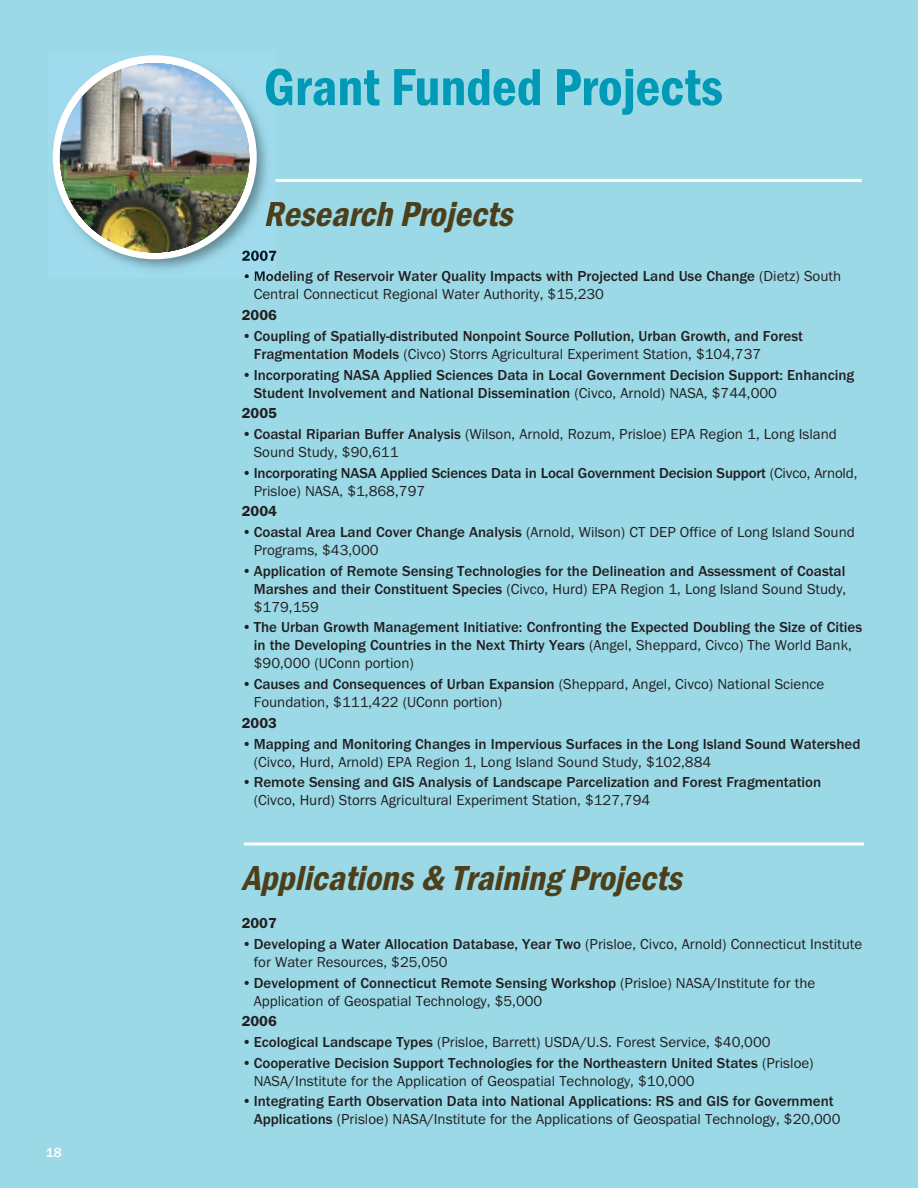
<style>
.page{position:relative;width:918px;height:1188px;background:#9bd9e7}
.page>*{position:absolute;margin:0;border:0;box-sizing:border-box;transform-origin:0 0}
.t1{font:600 condensed 54px "Franklin Gothic";color:#0099b6}
.t2{font:italic 600 condensed 36px "Franklin Gothic";color:#4c3f1a}
.t3{font:500 15px/18px "Franklin Gothic";color:#231f20}
.t4{font:15px/18px "Franklin Gothic";color:#231f20}
.t5{font:600 15px "Franklin Gothic";color:#231f20}
.t6{font:500 13.5px "Franklin Gothic";color:#fff}
.s1{font-weight:400}
.s2{font-weight:500}
</style>
<div class="page">
<hr style="left:244px;top:843px;width:620px;height:3px;background:#fff">
<img style="left:52px;top:55px;width:223px;height:223px">
<img style="left:266px;top:69px;width:9px;height:37px">
<img style="left:266px;top:202px;width:9px;height:25px">
<img style="left:242px;top:251px;width:33px;height:10px">
<svg style="left:245px;top:274px;width:4px;height:4px"></svg>
<img style="left:255px;top:271px;width:20px;height:7px">
<div style="left:53px;top:55px;width:204px;height:204px;background:#fff;border-radius:50%"></div>
<img style="left:59px;top:62px;width:191px;height:191px;border-radius:50%">
<hr style="left:276px;top:179px;width:586px;height:3px;background:#fff">
<p class="t6" style="left:46px;top:1144px;width:17px">18</p>
<h1 class="t1" style="left:264px;top:55px;width:461px">Grant Funded Projects</h1>
<h2 class="t2" style="left:263px;top:193px;width:261px">Research Projects</h2>
<p class="t3" style="left:254px;top:267px;width:589px;text-indent:-12px"><span class="s1">•</span>Modeling of Reservoir Water Quality Impacts with Projected Land Use Change <span class="s1">(Dietz) South<br>Central Connecticut Regional Water Authority, $15,230</span></p>
<p class="t5" style="left:242px;top:306px;width:37px">2006</p>
<p class="t3" style="left:254px;top:327px;width:551px;text-indent:-12px"><span class="s1">•</span>Coupling of Spatially-distributed Nonpoint Source Pollution, Urban Growth, and Forest<br>Fragmentation Models <span class="s1">(Civco) Storrs Agricultural Experiment Station, $104,737</span></p>
<p class="t3" style="left:254px;top:365px;width:602px;text-indent:-12px"><span class="s1">•</span>Incorporating NASA Applied Sciences Data in Local Government Decision Support: Enhancing<br>Student Involvement and National Dissemination <span class="s1">(Civco, Arnold) NASA, $744,000</span></p>
<p class="t5" style="left:242px;top:404px;width:37px">2005</p>
<p class="t4" style="left:254px;top:425px;width:585px;text-indent:-12px">•<span class="s2">Coastal Riparian Buffer Analysis</span> (Wilson, Arnold, Rozum, Prisloe) EPA Region 1, Long Island<br>Sound Study, $90,611</p>
<p class="t3" style="left:254px;top:463px;width:605px;text-indent:-12px"><span class="s1">•</span>Incorporating NASA Applied Sciences Data in Local Government Decision Support <span class="s1">(Civco, Arnold,<br>Prisloe) NASA, $1,868,797</span></p>
<p class="t5" style="left:242px;top:502px;width:37px">2004</p>
<p class="t4" style="left:254px;top:523px;width:603px;text-indent:-12px">•<span class="s2">Coastal Area Land Cover Change Analysis</span> (Arnold, Wilson) CT DEP Office of Long Island Sound<br>Programs, $43,000</p>
<p class="t3" style="left:254px;top:562px;width:594px;text-align:justify;text-indent:-12px"><span class="s1">•</span>Application of Remote Sensing Technologies for the Delineation and Assessment of Coastal Marshes and their Constituent Species <span class="s1">(Civco, Hurd) EPA Region 1, Long Island Sound Study, $179,159</span></p>
<p class="t3" style="left:254px;top:618px;width:610px;text-indent:-12px"><span class="s1">•</span>The Urban Growth Management Initiative: Confronting the Expected Doubling the Size of Cities in the Developing Countries in the Next Thirty Years <span class="s1">(Angel, Sheppard, Civco) The World Bank, $90,000 (UConn portion)</span></p>
<p class="t4" style="left:254px;top:675px;width:572px;text-indent:-12px">•<span class="s2">Causes and Consequences of Urban Expansion</span> (Sheppard, Angel, Civco) National Science<br>Foundation, $111,422 (UConn portion)</p>
<p class="t5" style="left:242px;top:714px;width:37px">2003</p>
<p class="t3" style="left:254px;top:734px;width:608px;text-indent:-12px"><span class="s1">•</span>Mapping and Monitoring Changes in Impervious Surfaces in the Long Island Sound Watershed <span class="s1">(Civco, Hurd, Arnold) EPA Region 1, Long Island Sound Study, $102,884</span></p>
<p class="t3" style="left:254px;top:773px;width:569px;text-indent:-12px"><span class="s1">•</span>Remote Sensing and GIS Analysis of Landscape Parcelization and Forest Fragmentation <span class="s1">(Civco, Hurd) Storrs Agricultural Experiment Station, $127,794</span></p>
<h2 class="t2" style="left:242px;top:856px;width:451px">Applications &amp; Training Projects</h2>
<p class="t5" style="left:242px;top:914px;width:37px">2007</p>
<p class="t4" style="left:254px;top:935px;width:610px;text-indent:-12px">•<span class="s2">Developing a Water Allocation Database, Year Two</span> (Prisloe, Civco, Arnold) Connecticut Institute for Water Resources, $25,050</p>
<p class="t4" style="left:254px;top:973px;width:563px;text-indent:-12px">•<span class="s2">Development of Connecticut Remote Sensing Workshop</span> (Prisloe) NASA/Institute for the<br>Application of Geospatial Technology, $5,000</p>
<p class="t5" style="left:242px;top:1012px;width:37px">2006</p>
<p class="t4" style="left:242px;top:1033px;width:530px">•<span class="s2">Ecological Landscape Types</span> (Prisloe, Barrett) USDA/U.S. Forest Service, $40,000</p>
<p class="t4" style="left:254px;top:1054px;width:561px;text-indent:-12px">•<span class="s2">Cooperative Decision Support Technologies for the Northeastern United States</span> (Prisloe)<br>NASA/Institute for the Application of Geospatial Technology, $10,000</p>
<p class="t3" style="left:254px;top:1092px;width:588px;text-indent:-12px"><span class="s1">•</span>Integrating Earth Observation Data into National Applications: RS and GIS for Government<br>Applications <span class="s1">(Prisloe) NASA/Institute for the Applications of Geospatial Technology, $20,000</span></p>
</div>
